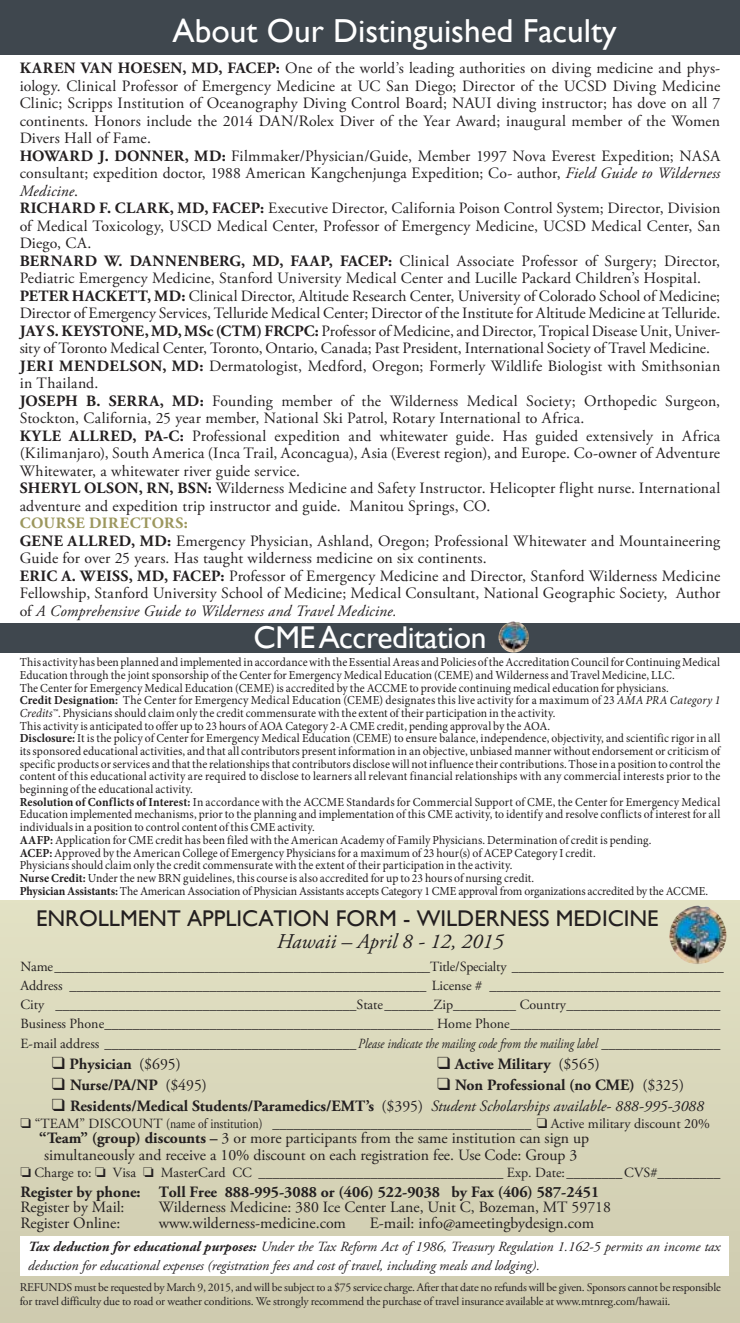
<style>
.page{position:relative;width:740px;height:1323px;background:#fff}
.page>*{position:absolute;margin:0;border:0;box-sizing:border-box;transform-origin:0 0}
.t1{font:33.25px "Gill Sans";color:#fff}
.t2{font:31.5px "Gill Sans";letter-spacing:-.015em;color:#fff}
.t3{font:22.75px "Gill Sans";color:#231f20}
.t4{font:italic 21px "Adobe Garamond Pro";color:#231f20}
.t5{font:15.75px/17.5px "Adobe Garamond Pro";letter-spacing:.005em;color:#231f20}
.t6{font:700 15.75px "Adobe Garamond Pro";color:#231f20}
.t7{font:14px/19.2px "Adobe Garamond Pro";color:#231f20}
.t8{font:italic 14px/19.2px "Adobe Garamond Pro";color:#231f20}
.t9{font:12.25px/12.8px "Minion Pro";letter-spacing:.005em;color:#231f20;scale:.95 1}
.t10{font:11.9px/14px "Adobe Garamond Pro";letter-spacing:-.015em;color:#231f20}
.s1{font-weight:700}
.s2{font-style:italic}
.s3{font-weight:700;color:#9c975d}
.s4{font-weight:400}
.s5{font-weight:400;font-style:italic}
</style>
<div class="page">
<div style="left:0;top:0;width:740px;height:54px;background:#3f474e"></div>
<div style="left:0;top:900px;width:740px;height:423px;background:#d9d7ba"></div>
<div style="left:20px;top:1237px;width:708px;height:39px;background:#fff"></div>
<div style="left:0;top:623px;width:740px;height:29px;background:#3f474e"></div>
<img style="left:498px;top:621px;width:15px;height:22px">
<img style="left:669px;top:906px;width:27px;height:42px">
<h1 class="t1" style="left:173px;top:12px;width:446px">About Our Distinguished Faculty</h1>
<p class="t5" style="left:20px;top:60px;width:702px"><span class="s1">KAREN VAN HOESEN, MD, FACEP:</span> One of the world’s leading authorities on diving medicine and phys&shy;iology. Clinical Professor of Emergency Medicine at UC San Diego; Director of the UCSD Diving Medicine Clinic; Scripps Institution of Oceanography Diving Control Board; NAUI diving instructor; has dove on all 7 continents. Honors include the 2014 DAN/Rolex Diver of the Year Award; inaugural member of the Women Divers Hall of Fame.<br><span class="s1">HOWARD J. DONNER, MD:</span> Filmmaker/Physician/Guide, Member 1997 Nova Everest Expedition; NASA consultant; expedition doctor, 1988 American Kangchenjunga Expedition; Co- author, <span class="s2">Field Guide to Wilderness Medicine</span>.<br><span class="s1">RICHARD F. CLARK, MD, FACEP:</span> Executive Director, California Poison Control System; Director, Division of Medical Toxicology, USCD Medical Center, Professor of Emergency Medicine, UCSD Medical Center, San Diego, CA.<br><span class="s1">BERNARD W. DANNENBERG, MD, FAAP, FACEP:</span> Clinical Associate Professor of Surgery; Director, Pediatric Emergency Medicine, Stanford University Medical Center and Lucille Packard Children’s Hospital.<br><span class="s1">PETER HACKETT, MD:</span> Clinical Director, Altitude Research Center, University of Colorado School of Medicine; Director of Emergency Services, Telluride Medical Center; Director of the Institute for Altitude Medicine at Telluride.<br><span class="s1">JAY S. KEYSTONE, MD, MSc (CTM) FRCPC:</span> Professor of Medicine, and Director, Tropical Disease Unit, Univer&shy;sity of Toronto Medical Center, Toronto, Ontario, Canada; Past President, International Society of Travel Medicine.<br><span class="s1">JERI MENDELSON, MD:</span> Dermatologist, Medford, Oregon; Formerly Wildlife Biologist with Smithsonian in Thailand.<br><span class="s1">JOSEPH B. SERRA, MD:</span> Founding member of the Wilderness Medical Society; Orthopedic Surgeon, Stockton, California, 25 year member, National Ski Patrol, Rotary International to Africa.<br><span class="s1">KYLE ALLRED, PA-C:</span> Professional expedition and whitewater guide. Has guided extensively in Africa (Kilimanjaro), South America (Inca Trail, Aconcagua), Asia (Everest region), and Europe. Co-owner of Adventure Whitewater, a whitewater river guide service.<br><span class="s1">SHERYL OLSON, RN, BSN:</span> Wilderness Medicine and Safety Instructor. Helicopter flight nurse. International adventure and expedition trip instructor and guide. Manitou Springs, CO.</p>
<p class="t5" style="left:20px;top:515px;width:702px"><span class="s3">COURSE DIRECTORS:<br></span><span class="s1">GENE ALLRED, MD:</span> Emergency Physician, Ashland, Oregon; Professional Whitewater and Mountaineering Guide for over 25 years. Has taught wilderness medicine on six continents.<br><span class="s1">ERIC A. WEISS, MD, FACEP:</span> Professor of Emergency Medicine and Director, Stanford Wilderness Medicine Fellowship, Stanford University School of Medicine; Medical Consultant, National Geographic Society, Author of <span class="s2">A Comprehensive Guide to Wilderness and Travel Medicine.</span></p>
<h2 class="t2" style="left:253px;top:620px;width:234px">CME Accreditation</h2>
<p class="t9" style="left:20px;top:656px;width:739px">This activity has been planned and implemented in accordance with the Essential Areas and Policies of the Accreditation Council for Continuing Medical Education through the joint sponsorship of the Center for Emergency Medical Education (CEME) and Wilderness and Travel Medicine, LLC.<br>The Center for Emergency Medical Education (CEME) is accredited by the ACCME to provide continuing medical education for physicians.<br><span class="s1">Credit Designation:</span> The Center for Emergency Medical Education (CEME) designates this live activity for a maximum of 23 <span class="s2">AMA PRA Category 1<br>Credits™</span>. Physicians should claim only the credit commensurate with the extent of their participation in the activity.<br>This activity is anticipated to offer up to 23 hours of AOA Category 2-A CME credit, pending approval by the AOA.<br><span class="s1">Disclosure:</span> It is the policy of Center for Emergency Medical Education (CEME) to ensure balance, independence, objectivity, and scientific rigor in all its sponsored educational activities, and that all contributors present information in an objective, unbiased manner without endorsement or criticism of specific products or services and that the relationships that contributors disclose will not influence their contributions. Those in a position to control the content of this educational activity are required to disclose to learners all relevant financial relationships with any commercial interests prior to the beginning of the educational activity.<br><span class="s1">Resolution of Conflicts of Interest:</span> In accordance with the ACCME Standards for Commercial Support of CME, the Center for Emergency Medical Education implemented mechanisms, prior to the planning and implementation of this CME activity, to identify and resolve conflicts of interest for all individuals in a position to control content of this CME activity.<br><span class="s1">AAFP:</span> Application for CME credit has been filed with the American Academy of Family Physicians. Determination of credit is pending.<br><span class="s1">ACEP:</span> Approved by the American College of Emergency Physicians for a maximum of 23 hour(s) of ACEP Category I credit.<br>Physicians should claim only the credit commensurate with the extent of their participation in the activity.<br><span class="s1">Nurse Credit:</span> Under the new BRN guidelines, this course is also accredited for up to 23 hours of nursing credit.<br><span class="s1">Physician Assistants:</span> The American Association of Physician Assistants accepts Category 1 CME approval from organizations accredited by the ACCME.</p>
<h3 class="t3" style="left:36px;top:905px;width:624px">ENROLLMENT APPLICATION FORM - WILDERNESS MEDICINE</h3>
<h3 class="t4" style="left:277px;top:929px;width:228px">Hawaii – April 8 - 12, 2015</h3>
<p class="t7" style="left:20px;top:957px;width:705px">Name_______________________________________________________Title/Specialty _______________________________ Address ___________________________________________________ License # _________________________________ City ___________________________________________State_______Zip_________ Country______________________ Business Phone_______________________________________________ Home Phone______________________________ E-mail address ____________________________________<span class="s2">Please indicate the mailing code from the mailing label _________________</span></p>
<p class="t6" style="left:52px;top:1055px;width:130px">❑ Physician <span class="s4">($695)</span></p>
<p class="t6" style="left:437px;top:1055px;width:164px">❑ Active Military <span class="s4">($565)</span></p>
<p class="t6" style="left:52px;top:1076px;width:156px">❑ Nurse/PA/NP <span class="s4">($495)</span></p>
<p class="t6" style="left:437px;top:1076px;width:249px">❑ Non Professional (no CME) <span class="s4">($325)</span></p>
<p class="t6" style="left:52px;top:1097px;width:653px">❑ Residents/Medical Students/Paramedics/EMT’s <span class="s4">($395)</span> <span class="s5">Student Scholarships available- 888-995-3088</span></p>
<p class="t7" style="left:20px;top:1114px;width:691px">❑ “TEAM” DISCOUNT (name of institution) _____________________________________ ❑ Active military discount 20%</p>
<p class="t5" style="left:39px;top:1130px;width:551px;line-height:16.8px;text-align:center"><span class="s1">“Team” (group) discounts –</span> 3 or more participants from the same institution can sign up simultaneously and receive a 10% discount on each registration fee. Use Code: Group 3</p>
<p class="t7" style="left:20px;top:1163px;width:701px">□ Charge to: □ Visa □ MasterCard CC ___________________________________ Exp. Date:________CVS#_________</p>
<p class="t6" style="left:20px;top:1182px;width:580px">Register by phone: Toll Free 888-995-3088 or (406) 522-9038 by Fax (406) 587-2451</p>
<p class="t5" style="left:20px;top:1199px;width:106px">Register by Mail:</p>
<p class="t5" style="left:159px;top:1199px;width:454px">Wilderness Medicine: 380 Ice Center Lane, Unit C, Bozeman, MT 59718</p>
<p class="t5" style="left:20px;top:1215px;width:101px">Register Online:</p>
<p class="t5" style="left:159px;top:1215px;width:189px">www.wilderness-medicine.com</p>
<p class="t5" style="left:370px;top:1215px;width:226px">E-mail: info@ameetingbydesign.com</p>
<p class="t8" style="left:28px;top:1237px;width:693px"><span class="s1">Tax deduction for educational purposes:</span> Under the Tax Reform Act of 1986, Treasury Regulation 1.162-5 permits an income tax deduction for educational expenses (registration fees and cost of travel, including meals and lodging).</p>
<p class="t10" style="left:20px;top:1281px;width:702px">REFUNDS must be requested by March 9, 2015, and will be subject to a $75 service charge. After that date no refunds will be given. Sponsors cannot be responsible for travel difficulty due to road or weather conditions. We strongly recommend the purchase of travel insurance available at www.mtnreg.com/hawaii.</p>
</div>
